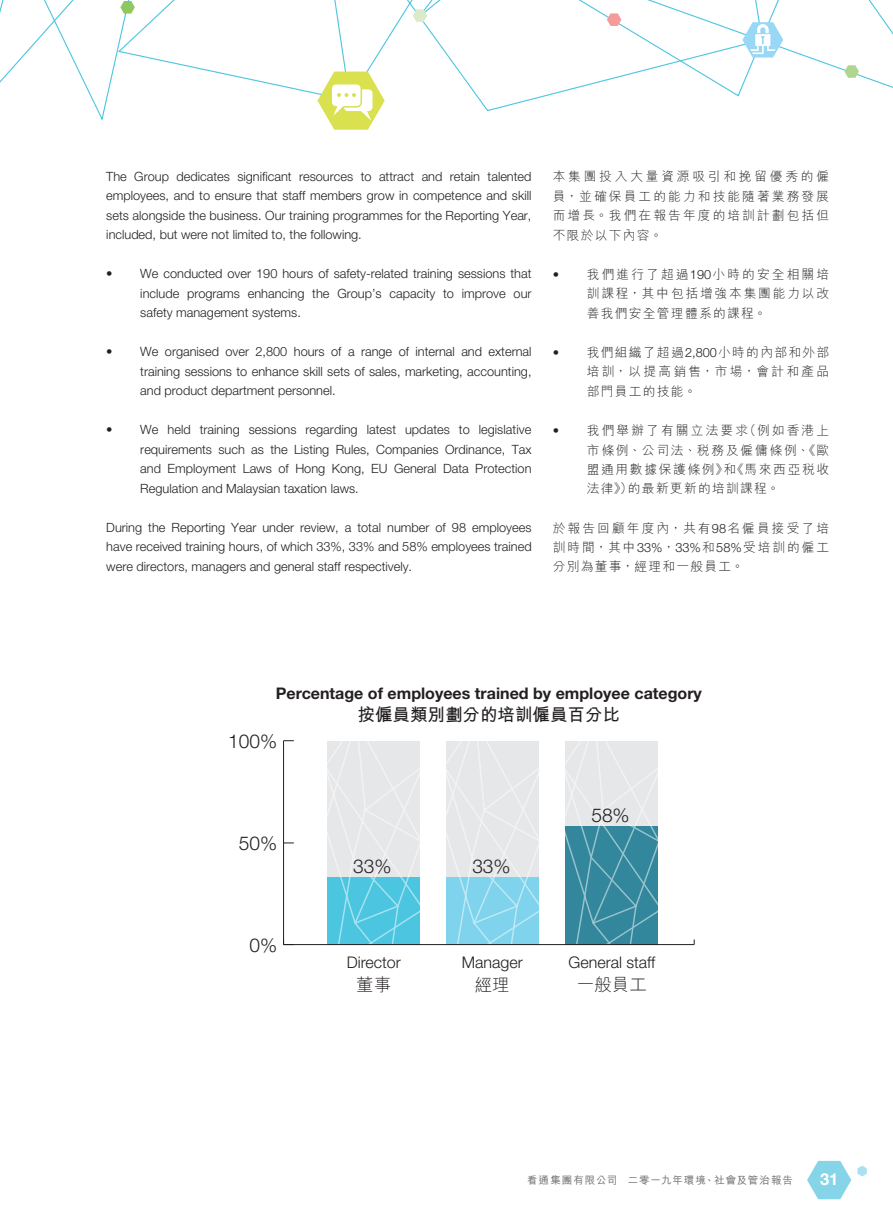
<style>
.page{position:relative;width:893px;height:1212px;background:#fff}
.page>*{position:absolute;margin:0;border:0;box-sizing:border-box;transform-origin:0 0}
.t1{font:300 19.05px "Helvetica Neue LT Std";color:#231f20}
.t2{font:700 17.55px "M Hei HK";color:#231f20}
.t3{font:300 17.55px "M Hei HK";color:#231f20}
.t4{font:700 16.5px "Helvetica Neue LT Std";color:#fff}
.t5{font:700 16.05px "Helvetica Neue LT Std";color:#231f20}
.t6{font:300 16.05px "Helvetica Neue LT Std";color:#231f20}
.t7{font:300 12.75px/19.5px "Helvetica Neue LT Std";color:#231f20;text-align:justify}
.t8{font:300 12.75px/19.5px "M Hei HK";letter-spacing:.14em;color:#231f20;text-align:justify}
.t9{font:500 10.5px "M Hei HK";letter-spacing:.09em;color:#6c6d70}
.s1{font-family:"Helvetica Neue LT Std"}
</style>
<div class="page">
<svg style="left:149px;top:0;width:393px;height:112px"></svg>
<svg style="left:0;top:0;width:149px;height:121px"></svg>
<svg style="left:857px;top:1165px;width:10px;height:11px"></svg>
<svg style="left:807px;top:1161px;width:44px;height:38px"></svg>
<svg style="left:317px;top:0;width:68px;height:130px"></svg>
<svg style="left:413px;top:0;width:480px;height:97px"></svg>
<hr style="left:283px;top:741px;width:1px;height:203px;background:#231f20">
<svg style="left:562px;top:741px;width:106px;height:205px"></svg>
<svg style="left:442px;top:741px;width:107px;height:205px"></svg>
<svg style="left:324px;top:741px;width:106px;height:205px"></svg>
<hr style="left:284px;top:944px;width:410px;height:1px;background:#231f20">
<p class="t7" style="left:106px;top:166px;width:427px">The Group dedicates significant resources to attract and retain talented employees, and to ensure that staff members grow in competence and skill sets alongside the business. Our training programmes for the Reporting Year, included, but were not limited to, the following.</p>
<p class="t7" style="left:140px;top:264px;width:393px;text-indent:-34px">• We conducted over 190 hours of safety-related training sessions that include programs enhancing the Group’s capacity to improve our safety management systems.</p>
<p class="t7" style="left:140px;top:342px;width:393px;text-indent:-34px">• We organised over 2,800 hours of a range of internal and external training sessions to enhance skill sets of sales, marketing, accounting, and product department personnel.</p>
<p class="t7" style="left:140px;top:420px;width:393px;text-indent:-34px">• We held training sessions regarding latest updates to legislative requirements such as the Listing Rules, Companies Ordinance, Tax and Employment Laws of Hong Kong, EU General Data Protection Regulation and Malaysian taxation laws.</p>
<p class="t7" style="left:106px;top:517px;width:427px">During the Reporting Year under review, a total number of 98 employees have received training hours, of which 33%, 33% and 58% employees trained were directors, managers and general staff respectively.</p>
<p class="t8" style="left:553px;top:167px;width:278px">本集團投入大量資源吸引和挽留優秀的僱員，並確保員工的能力和技能隨著業務發展而增長。我們在報告年度的培訓計劃包括但不限於以下內容。</p>
<p class="t8" style="left:587px;top:264px;width:244px;text-indent:-34px"><span class="s1">•</span> 我們進行了超過<span class="s1">190</span>小時的安全相關培訓課程，其中包括增強本集團能力以改善我們安全管理體系的課程。</p>
<p class="t8" style="left:587px;top:342px;width:244px;text-indent:-34px"><span class="s1">•</span> 我們組織了超過<span class="s1">2,800</span>小時的內部和外部培訓，以提高銷售，市場，會計和產品部門員工的技能。</p>
<p class="t8" style="left:587px;top:420px;width:244px;text-indent:-34px"><span class="s1">•</span> 我們舉辦了有關立法要求（例如香港上市條例、公司法、稅務及僱傭條例、《歐盟通用數據保護條例》和《馬來西亞稅收法律》）的最新更新的培訓課程。</p>
<p class="t8" style="left:553px;top:518px;width:278px">於報告回顧年度內，共有<span class="s1">98</span>名僱員接受了培訓時間，其中<span class="s1">33%</span>，<span class="s1">33%</span>和<span class="s1">58%</span>受培訓的僱工分別為董事，經理和一般員工。</p>
<p class="t5" style="left:276px;top:683px;width:428px">Percentage of employees trained by employee category</p>
<h2 class="t2" style="left:358px;top:702px;width:264px">按僱員類別劃分的培訓僱員百分比</h2>
<h1 class="t1" style="left:228px;top:729px;width:50px">100%</h1>
<h1 class="t1" style="left:239px;top:831px;width:40px">50%</h1>
<h1 class="t1" style="left:250px;top:933px;width:29px">0%</h1>
<h1 class="t1" style="left:353px;top:854px;width:40px">33%</h1>
<h1 class="t1" style="left:472px;top:854px;width:40px">33%</h1>
<p class="t6" style="left:347px;top:952px;width:56px">Director</p>
<p class="t6" style="left:462px;top:952px;width:62px">Manager</p>
<h2 class="t3" style="left:356px;top:975px;width:37px">董事</h2>
<h2 class="t3" style="left:475px;top:975px;width:37px">經理</h2>
<h1 class="t1" style="left:591px;top:803px;width:40px">58%</h1>
<p class="t6" style="left:568px;top:952px;width:88px">General staff</p>
<h2 class="t3" style="left:577px;top:975px;width:72px">一般員工</h2>
<p class="t9" style="left:527px;top:1172px;width:267px">看通集團有限公司 二零一九年環境、社會及管治報告</p>
<p class="t4" style="left:820px;top:1168px;width:20px">31</p>
</div>
